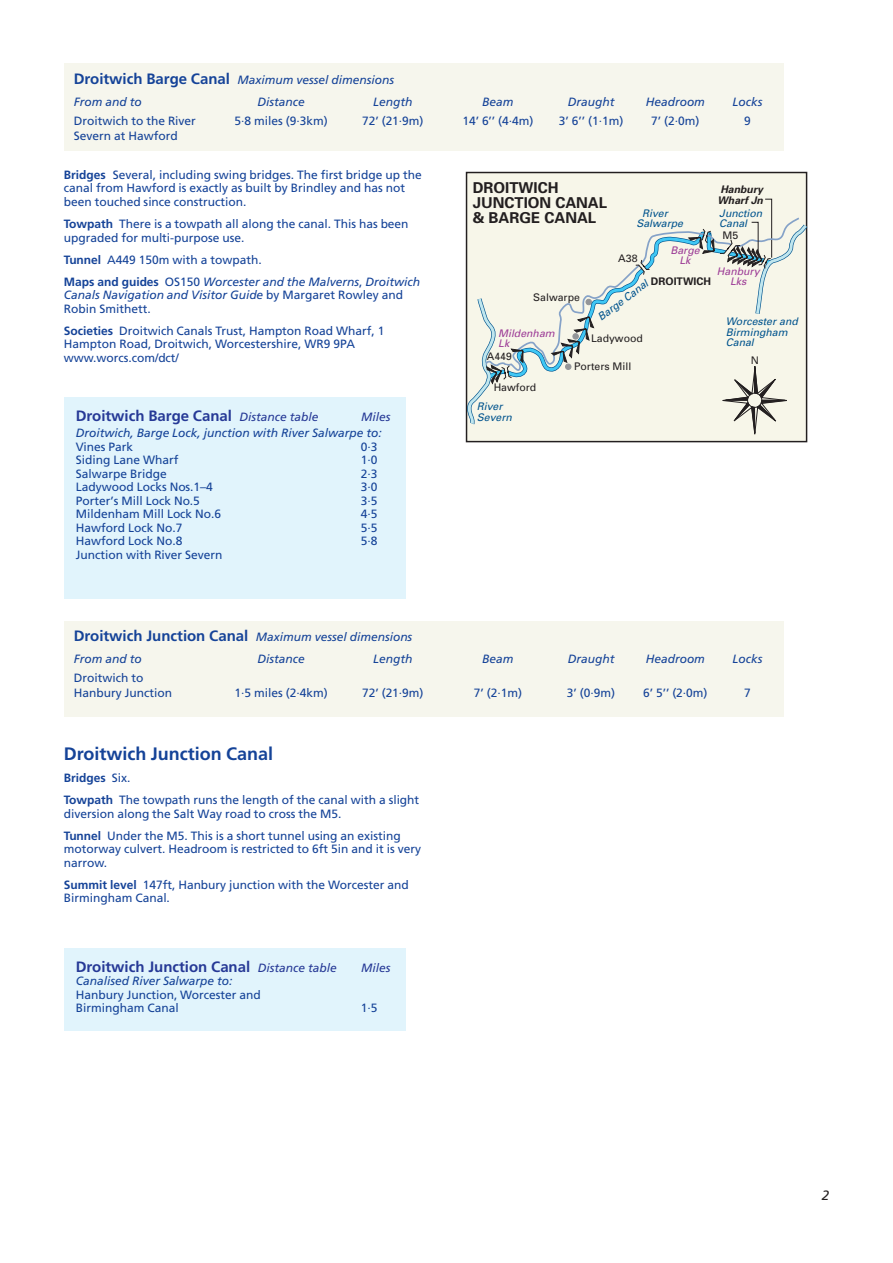
<style>
.page{position:relative;width:893px;height:1263px;background:#fff}
.page>*{position:absolute;margin:0;border:0;box-sizing:border-box;transform-origin:0 0}
.t1{font:700 18px "Frutiger";color:#154398}
.t2{font:700 15px "Frutiger";color:#263996}
.t3{font:700 15px/15px "Univers";color:#231f20}
.t4{font:italic 13.5px "Frutiger";color:#231f20}
.t5{font:12px/13.5px "Frutiger";color:#154398}
.t6{font:italic 12px/22.8px "Frutiger";color:#154398}
.t7{font:italic 12px "Frutiger";color:#263996}
.t8{font:italic 10.5px/10.5px "Univers";color:#00538d}
.t9{font:10.5px "Univers";color:#231f20}
.t10{font:italic 10.5px/10.5px "Univers";color:#9c3b96;text-align:center}
.t11{font:italic 700 10.5px/10.5px "Univers";color:#231f20}
.t12{font:700 10.5px "Univers";color:#231f20}
.s1{font-weight:700;font-style:normal;font-size:15px}
.s2{font-weight:700}
.s3{font-weight:700;font-style:normal}
.s4{font-style:normal}
.s5{font-style:italic}
.s6{font-weight:400;font-style:italic;font-size:12px}
</style>
<div class="page">
<div style="left:64px;top:64px;width:720px;height:87px;background:#f6f6ed"></div>
<div style="left:64px;top:397px;width:342px;height:202px;background:#e1f4fc"></div>
<div style="left:64px;top:621px;width:720px;height:95px;background:#f6f6ed"></div>
<div style="left:64px;top:949px;width:342px;height:82px;background:#e1f4fc"></div>
<svg style="left:465px;top:171px;width:343px;height:272px;background:#c7c5be"></svg>
<svg style="left:503px;top:172px;width:271px;height:27px;background:#edebdf"></svg>
<svg style="left:466px;top:199px;width:341px;height:241px;background:#ebede2"></svg>
<p class="t6" style="left:74px;top:69px;width:322px"><span class="s1">Droitwich Barge Canal</span> Maximum vessel dimensions<br>From and to</p>
<p class="t6" style="left:257px;top:92px;width:49px">Distance</p>
<p class="t6" style="left:373px;top:92px;width:41px">Length</p>
<p class="t6" style="left:482px;top:92px;width:33px">Beam</p>
<p class="t6" style="left:568px;top:92px;width:48px">Draught</p>
<p class="t6" style="left:646px;top:92px;width:61px">Headroom</p>
<p class="t6" style="left:732px;top:92px;width:31px">Locks</p>
<p class="t5" style="left:74px;top:115px;width:124px">Droitwich to the River</p>
<p class="t5" style="left:234px;top:115px;width:95px">5·8 miles (9·3km)</p>
<p class="t5" style="left:362px;top:115px;width:63px">72’ (21·9m)</p>
<p class="t5" style="left:462px;top:115px;width:73px">14’ 6’’ (4·4m)</p>
<p class="t5" style="left:559px;top:115px;width:66px">3’ 6’’ (1·1m)</p>
<p class="t5" style="left:651px;top:115px;width:50px">7’ (2·0m)</p>
<p class="t5" style="left:744px;top:115px;width:8px">9</p>
<p class="t5" style="left:74px;top:130px;width:105px">Severn at Hawford</p>
<p class="t5" style="left:64px;top:169px;width:359px"><span class="s2">Bridges</span> Several, including swing bridges. The first bridge up the canal from Hawford is exactly as built by Brindley and has not been touched since construction.</p>
<p class="t5" style="left:64px;top:218px;width:346px"><span class="s2">Towpath</span> There is a towpath all along the canal. This has been upgraded for multi-purpose use.</p>
<p class="t6" style="left:64px;top:249px;width:358px;line-height:22px"><span class="s3">Tunnel</span> <span class="s4">A449 150m with a towpath.<br></span><span class="s3">Maps and guides</span> <span class="s4">OS150</span> Worcester and the Malverns<span class="s4">,</span> Droitwich</p>
<p class="t5" style="left:64px;top:289px;width:341px"><span class="s5">Canals Navigation and Visitor Guide</span> by Margaret Rowley and<br>Robin Smithett.</p>
<p class="t5" style="left:64px;top:325px;width:322px"><span class="s2">Societies</span> Droitwich Canals Trust, Hampton Road Wharf, 1<br>Hampton Road, Droitwich, Worcestershire, WR9 9PA www.worcs.com/dct/</p>
<p class="t2" style="left:76px;top:409px;width:244px">Droitwich Barge Canal <span class="s6">Distance table</span></p>
<p class="t7" style="left:361px;top:412px;width:31px">Miles</p>
<p class="t6" style="left:76px;top:423px;width:307px">Droitwich, Barge Lock, junction with River Salwarpe to:</p>
<p class="t5" style="left:76px;top:441px;width:59px">Vines Park</p>
<p class="t5" style="left:361px;top:441px;width:18px">0·3</p>
<p class="t5" style="left:76px;top:454px;width:104px">Siding Lane Wharf</p>
<p class="t5" style="left:361px;top:454px;width:18px">1·0</p>
<p class="t5" style="left:76px;top:468px;width:92px">Salwarpe Bridge</p>
<p class="t5" style="left:361px;top:468px;width:18px">2·3</p>
<p class="t5" style="left:76px;top:481px;width:139px">Ladywood Locks Nos.1–4</p>
<p class="t5" style="left:361px;top:481px;width:18px">3·0</p>
<p class="t5" style="left:76px;top:495px;width:126px">Porter’s Mill Lock No.5</p>
<p class="t5" style="left:361px;top:495px;width:18px">3·5</p>
<p class="t5" style="left:76px;top:508px;width:147px">Mildenham Mill Lock No.6</p>
<p class="t5" style="left:361px;top:508px;width:18px">4·5</p>
<p class="t5" style="left:76px;top:522px;width:108px">Hawford Lock No.7</p>
<p class="t5" style="left:361px;top:522px;width:18px">5·5</p>
<p class="t5" style="left:76px;top:535px;width:108px">Hawford Lock No.8</p>
<p class="t5" style="left:361px;top:535px;width:18px">5·8</p>
<p class="t5" style="left:76px;top:549px;width:148px">Junction with River Severn</p>
<p class="t3" style="left:473px;top:182px;width:136px">DROITWICH<br>JUNCTION CANAL &amp; BARGE CANAL</p>
<p class="t8" style="left:636px;top:209px;width:48px;text-indent:6px">River<br>Salwarpe</p>
<p class="t9" style="left:618px;top:255px;width:21px">A38</p>
<p class="t10" style="left:670px;top:246px;width:31px">Barge<br>Lk</p>
<p class="t11" style="left:717px;top:185px;width:47px">Hanbury<br>Wharf Jn</p>
<p class="t8" style="left:719px;top:209px;width:45px">Junction<br>Canal</p>
<p class="t9" style="left:722px;top:231px;width:17px">M5</p>
<p class="t9" style="left:533px;top:293px;width:48px">Salwarpe</p>
<p class="t10" style="left:498px;top:328px;width:58px;text-align:left">Mildenham<br>Lk</p>
<p class="t10" style="left:717px;top:267px;width:44px">Hanbury<br>Lks</p>
<p class="t12" style="left:651px;top:278px;width:62px">DROITWICH</p>
<p class="t8" style="left:596px;top:315px;width:62px;rotate:-37deg">Barge Canal</p>
<p class="t8" style="left:726px;top:317px;width:73px">Worcester and<br>Birmingham<br>Canal</p>
<p class="t9" style="left:591px;top:334px;width:53px">Ladywood</p>
<p class="t9" style="left:487px;top:352px;width:27px">A449</p>
<p class="t9" style="left:751px;top:356px;width:10px">N</p>
<p class="t9" style="left:574px;top:362px;width:59px">Porters Mill</p>
<p class="t9" style="left:494px;top:383px;width:44px">Hawford</p>
<p class="t8" style="left:477px;top:402px;width:37px">River<br>Severn</p>
<p class="t6" style="left:74px;top:626px;width:340px"><span class="s1">Droitwich Junction Canal</span> Maximum vessel dimensions<br>From and to</p>
<p class="t6" style="left:257px;top:649px;width:49px">Distance</p>
<p class="t6" style="left:373px;top:649px;width:41px">Length</p>
<p class="t6" style="left:482px;top:649px;width:33px">Beam</p>
<p class="t6" style="left:568px;top:649px;width:48px">Draught</p>
<p class="t6" style="left:646px;top:649px;width:61px">Headroom</p>
<p class="t6" style="left:732px;top:649px;width:31px">Locks</p>
<p class="t5" style="left:74px;top:671px;width:100px;line-height:15px">Droitwich to<br>Hanbury Junction</p>
<p class="t5" style="left:234px;top:687px;width:95px">1·5 miles (2·4km)</p>
<p class="t5" style="left:362px;top:687px;width:63px">72’ (21·9m)</p>
<p class="t5" style="left:474px;top:687px;width:50px">7’ (2·1m)</p>
<p class="t5" style="left:567px;top:687px;width:50px">3’ (0·9m)</p>
<p class="t5" style="left:643px;top:687px;width:66px">6’ 5’’ (2·0m)</p>
<p class="t5" style="left:744px;top:687px;width:8px">7</p>
<h1 class="t1" style="left:64px;top:746px;width:211px">Droitwich Junction Canal</h1>
<p class="t5" style="left:64px;top:768px;width:357px;line-height:22px"><span class="s2">Bridges</span> Six.<br><span class="s2">Towpath</span> The towpath runs the length of the canal with a slight</p>
<p class="t5" style="left:64px;top:803px;width:339px;line-height:22px">diversion along the Salt Way road to cross the M5.<br><span class="s2">Tunnel</span> Under the M5. This is a short tunnel using an existing</p>
<p class="t5" style="left:64px;top:843px;width:359px">motorway culvert. Headroom is restricted to 6ft 5in and it is very narrow.</p>
<p class="t5" style="left:64px;top:878px;width:346px"><span class="s2">Summit level</span> 147ft, Hanbury junction with the Worcester and<br>Birmingham Canal.</p>
<p class="t2" style="left:76px;top:961px;width:262px">Droitwich Junction Canal <span class="s6">Distance table</span></p>
<p class="t7" style="left:361px;top:963px;width:31px">Miles</p>
<p class="t6" style="left:76px;top:971px;width:158px">Canalised River Salwarpe to:</p>
<p class="t5" style="left:76px;top:989px;width:187px">Hanbury Junction, Worcester and<br>Birmingham Canal</p>
<p class="t5" style="left:361px;top:1002px;width:18px">1·5</p>
<p class="t4" style="left:822px;top:1189px;width:9px">2</p>
</div>
